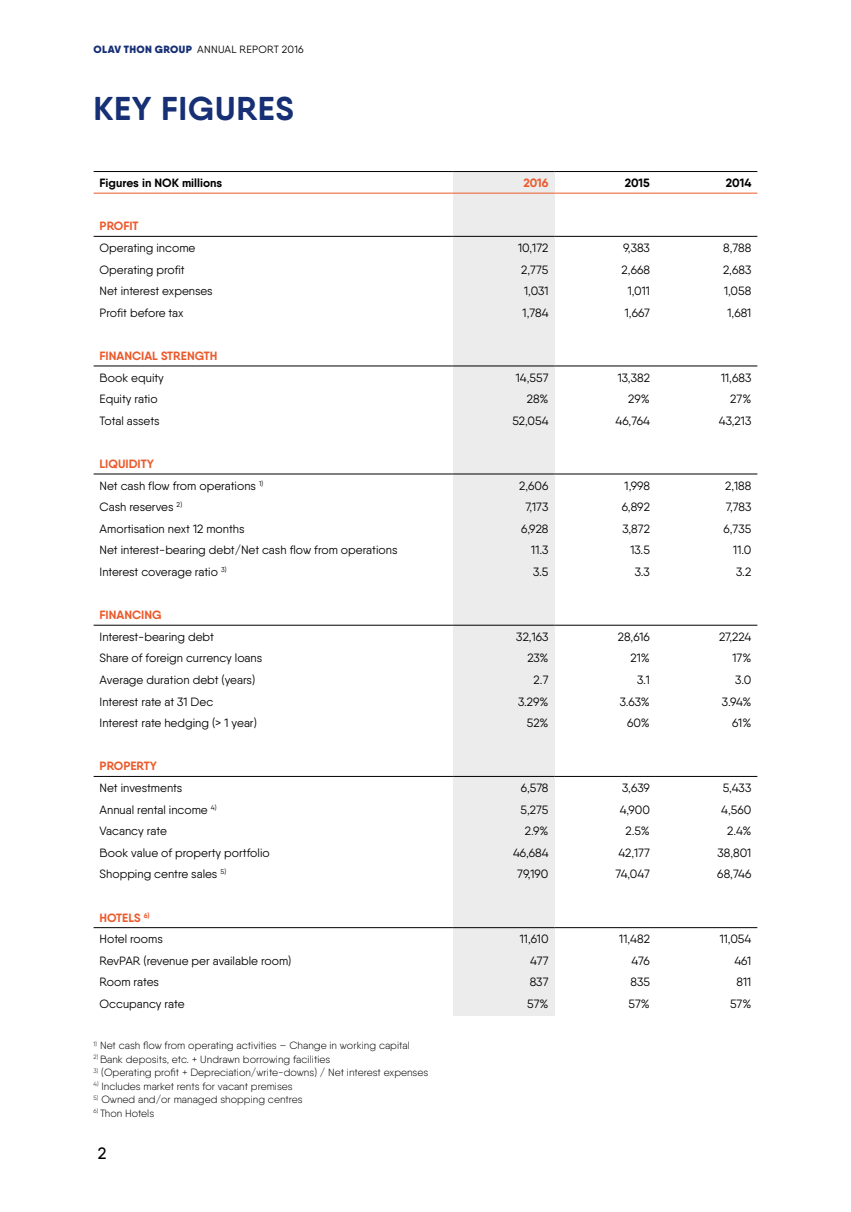
<style>
.page{position:relative;width:851px;height:1212px;background:#fff}
.page>*{position:absolute;margin:0;border:0;box-sizing:border-box;transform-origin:0 0}
.t1{font:700 33px "Qanelas Soft";letter-spacing:.02em;color:#162f75}
.t2{font:500 16.5px "Qanelas Soft";color:#000}
.t3{font:12px/21.6px "Qanelas Soft";color:#000}
.t4{font:700 12px "Qanelas Soft";color:#eb5a2c}
.t5{font:700 12px "Qanelas Soft";color:#000}
.t6{font:300 10.5px "Qanelas Soft";color:#000}
.t7{font:10.5px "Qanelas Soft";letter-spacing:.025em;color:#000}
.s1{font-weight:900;color:#162f75}
.s2{font-weight:700;color:#eb5a2c}
</style>
<div class="page">
<div style="left:453px;top:171px;width:101px;height:844px;background:#ececec"></div>
<hr style="left:94px;top:171px;width:359px;height:1px;background:#000">
<hr style="left:453px;top:171px;width:101px;height:1px;background:#000">
<hr style="left:554px;top:171px;width:102px;height:1px;background:#000">
<hr style="left:656px;top:171px;width:101px;height:1px;background:#000">
<hr style="left:94px;top:193px;width:359px;height:1px;background:#eb5a2c">
<hr style="left:453px;top:193px;width:101px;height:1px;background:#eb5a2c">
<hr style="left:554px;top:193px;width:102px;height:1px;background:#eb5a2c">
<hr style="left:656px;top:193px;width:101px;height:1px;background:#eb5a2c">
<hr style="left:453px;top:366px;width:101px;height:1px;background:#000">
<hr style="left:554px;top:366px;width:102px;height:1px;background:#000">
<hr style="left:656px;top:366px;width:101px;height:1px;background:#000">
<hr style="left:94px;top:366px;width:359px;height:1px;background:#000">
<hr style="left:94px;top:474px;width:359px;height:1px;background:#000">
<hr style="left:453px;top:474px;width:101px;height:1px;background:#000">
<hr style="left:554px;top:474px;width:102px;height:1px;background:#000">
<hr style="left:656px;top:474px;width:101px;height:1px;background:#000">
<hr style="left:94px;top:625px;width:359px;height:1px;background:#000">
<hr style="left:453px;top:625px;width:101px;height:1px;background:#000">
<hr style="left:554px;top:625px;width:102px;height:1px;background:#000">
<hr style="left:656px;top:625px;width:101px;height:1px;background:#000">
<hr style="left:94px;top:776px;width:359px;height:1px;background:#000">
<hr style="left:453px;top:776px;width:101px;height:1px;background:#000">
<hr style="left:554px;top:776px;width:102px;height:1px;background:#000">
<hr style="left:656px;top:776px;width:101px;height:1px;background:#000">
<hr style="left:94px;top:927px;width:359px;height:1px;background:#000">
<hr style="left:453px;top:927px;width:101px;height:1px;background:#000">
<hr style="left:554px;top:927px;width:102px;height:1px;background:#000">
<hr style="left:656px;top:927px;width:101px;height:1px;background:#000">
<hr style="left:94px;top:236px;width:359px;height:1px;background:#000">
<hr style="left:453px;top:236px;width:101px;height:1px;background:#000">
<hr style="left:554px;top:236px;width:102px;height:1px;background:#000">
<hr style="left:656px;top:236px;width:101px;height:1px;background:#000">
<p class="t7" style="left:94px;top:43px;width:212px"><span class="s1">OLAV THON GROUP</span> ANNUAL REPORT 2016</p>
<h1 class="t1" style="left:94px;top:88px;width:201px">KEY FIGURES</h1>
<p class="t5" style="left:100px;top:175px;width:124px">Figures in NOK millions</p>
<p class="t4" style="left:523px;top:175px;width:27px">2016</p>
<p class="t5" style="left:624px;top:175px;width:27px">2015</p>
<p class="t5" style="left:725px;top:175px;width:27px">2014</p>
<p class="t4" style="left:100px;top:219px;width:40px">PROFIT</p>
<p class="t3" style="left:100px;top:237px;width:97px">Operating income</p>
<p class="t3" style="left:518px;top:237px;width:32px">10,172</p>
<p class="t3" style="left:623px;top:237px;width:28px">9,383</p>
<p class="t3" style="left:723px;top:237px;width:30px">8,788</p>
<p class="t3" style="left:100px;top:258px;width:87px">Operating profit</p>
<p class="t3" style="left:521px;top:258px;width:29px">2,775</p>
<p class="t3" style="left:621px;top:258px;width:30px">2,668</p>
<p class="t3" style="left:722px;top:258px;width:30px">2,683</p>
<p class="t3" style="left:100px;top:280px;width:115px">Net interest expenses</p>
<p class="t3" style="left:524px;top:280px;width:26px">1,031</p>
<p class="t3" style="left:627px;top:280px;width:24px">1,011</p>
<p class="t3" style="left:724px;top:280px;width:29px">1,058</p>
<p class="t3" style="left:100px;top:302px;width:86px">Profit before tax</p>
<p class="t3" style="left:522px;top:302px;width:27px">1,784</p>
<p class="t3" style="left:624px;top:302px;width:27px">1,667</p>
<p class="t3" style="left:727px;top:302px;width:25px">1,681</p>
<p class="t4" style="left:100px;top:348px;width:119px">FINANCIAL STRENGTH</p>
<p class="t3" style="left:100px;top:366px;width:66px">Book equity</p>
<p class="t3" style="left:516px;top:366px;width:34px">14,557</p>
<p class="t3" style="left:617px;top:366px;width:34px">13,382</p>
<p class="t3" style="left:721px;top:366px;width:32px">11,683</p>
<p class="t3" style="left:100px;top:388px;width:60px">Equity ratio</p>
<p class="t3" style="left:527px;top:388px;width:23px">28%</p>
<p class="t3" style="left:628px;top:388px;width:23px">29%</p>
<p class="t3" style="left:730px;top:388px;width:23px">27%</p>
<p class="t3" style="left:100px;top:410px;width:61px">Total assets</p>
<p class="t3" style="left:512px;top:410px;width:38px">52,054</p>
<p class="t3" style="left:615px;top:410px;width:36px">46,764</p>
<p class="t3" style="left:718px;top:410px;width:34px">43,213</p>
<p class="t3" style="left:100px;top:453px;width:165px"><span class="s2">LIQUIDITY<br></span>Net cash flow from operations <sup>1)</sup></p>
<p class="t3" style="left:519px;top:474px;width:31px">2,606</p>
<p class="t3" style="left:624px;top:474px;width:27px">1,998</p>
<p class="t3" style="left:725px;top:474px;width:28px">2,188</p>
<p class="t3" style="left:100px;top:496px;width:84px">Cash reserves <sup>2)</sup></p>
<p class="t3" style="left:525px;top:496px;width:25px">7,173</p>
<p class="t3" style="left:621px;top:496px;width:30px">6,892</p>
<p class="t3" style="left:725px;top:496px;width:27px">7,783</p>
<p class="t3" style="left:100px;top:518px;width:146px">Amortisation next 12 months</p>
<p class="t3" style="left:521px;top:518px;width:29px">6,928</p>
<p class="t3" style="left:622px;top:518px;width:29px">3,872</p>
<p class="t3" style="left:723px;top:518px;width:29px">6,735</p>
<p class="t3" style="left:100px;top:539px;width:299px">Net interest-bearing debt/Net cash flow from operations</p>
<p class="t3" style="left:531px;top:539px;width:19px">11.3</p>
<p class="t3" style="left:630px;top:539px;width:21px">13.5</p>
<p class="t3" style="left:733px;top:539px;width:20px">11.0</p>
<p class="t3" style="left:100px;top:561px;width:128px">Interest coverage ratio <sup>3)</sup></p>
<p class="t3" style="left:533px;top:561px;width:17px">3.5</p>
<p class="t3" style="left:634px;top:561px;width:17px">3.3</p>
<p class="t3" style="left:736px;top:561px;width:17px">3.2</p>
<p class="t4" style="left:100px;top:607px;width:63px">FINANCING</p>
<p class="t3" style="left:100px;top:626px;width:116px">Interest-bearing debt</p>
<p class="t3" style="left:516px;top:626px;width:34px">32,163</p>
<p class="t3" style="left:617px;top:626px;width:34px">28,616</p>
<p class="t3" style="left:719px;top:626px;width:34px">27,224</p>
<p class="t3" style="left:100px;top:647px;width:164px">Share of foreign currency loans</p>
<p class="t3" style="left:527px;top:647px;width:23px">23%</p>
<p class="t3" style="left:630px;top:647px;width:21px">21%</p>
<p class="t3" style="left:732px;top:647px;width:20px">17%</p>
<p class="t3" style="left:100px;top:669px;width:157px">Average duration debt (years)</p>
<p class="t3" style="left:533px;top:669px;width:16px">2.7</p>
<p class="t3" style="left:637px;top:669px;width:14px">3.1</p>
<p class="t3" style="left:735px;top:669px;width:18px">3.0</p>
<p class="t3" style="left:100px;top:690px;width:115px">Interest rate at 31 Dec</p>
<p class="t3" style="left:518px;top:690px;width:32px">3.29%</p>
<p class="t3" style="left:619px;top:690px;width:32px">3.63%</p>
<p class="t3" style="left:721px;top:690px;width:31px">3.94%</p>
<p class="t3" style="left:100px;top:712px;width:159px">Interest rate hedging (&gt; 1 year)</p>
<p class="t3" style="left:527px;top:712px;width:23px">52%</p>
<p class="t3" style="left:627px;top:712px;width:24px">60%</p>
<p class="t3" style="left:732px;top:712px;width:21px">61%</p>
<p class="t4" style="left:100px;top:759px;width:59px">PROPERTY</p>
<p class="t3" style="left:100px;top:777px;width:84px">Net investments</p>
<p class="t3" style="left:521px;top:777px;width:29px">6,578</p>
<p class="t3" style="left:622px;top:777px;width:29px">3,639</p>
<p class="t3" style="left:722px;top:777px;width:30px">5,433</p>
<p class="t3" style="left:100px;top:798px;width:118px">Annual rental income <sup>4)</sup></p>
<p class="t3" style="left:520px;top:798px;width:29px">5,275</p>
<p class="t3" style="left:619px;top:798px;width:32px">4,900</p>
<p class="t3" style="left:721px;top:798px;width:32px">4,560</p>
<p class="t3" style="left:100px;top:820px;width:69px">Vacancy rate</p>
<p class="t3" style="left:525px;top:820px;width:25px">2.9%</p>
<p class="t3" style="left:625px;top:820px;width:26px">2.5%</p>
<p class="t3" style="left:727px;top:820px;width:26px">2.4%</p>
<p class="t3" style="left:100px;top:842px;width:172px">Book value of property portfolio</p>
<p class="t3" style="left:513px;top:842px;width:37px">46,684</p>
<p class="t3" style="left:618px;top:842px;width:33px">42,177</p>
<p class="t3" style="left:717px;top:842px;width:35px">38,801</p>
<p class="t3" style="left:100px;top:863px;width:128px">Shopping centre sales <sup>5)</sup></p>
<p class="t3" style="left:517px;top:863px;width:33px">79,190</p>
<p class="t3" style="left:615px;top:863px;width:36px">74,047</p>
<p class="t3" style="left:717px;top:863px;width:36px">68,746</p>
<p class="t3" style="left:100px;top:906px;width:65px"><span class="s2">HOTELS</span> <sup>6)<br></sup>Hotel rooms</p>
<p class="t3" style="left:519px;top:928px;width:30px">11,610</p>
<p class="t3" style="left:619px;top:928px;width:32px">11,482</p>
<p class="t3" style="left:719px;top:928px;width:33px">11,054</p>
<p class="t3" style="left:100px;top:950px;width:193px">RevPAR (revenue per available room)</p>
<p class="t3" style="left:530px;top:950px;width:20px">477</p>
<p class="t3" style="left:631px;top:950px;width:20px">476</p>
<p class="t3" style="left:734px;top:950px;width:19px">461</p>
<p class="t3" style="left:100px;top:971px;width:61px">Room rates</p>
<p class="t3" style="left:529px;top:971px;width:20px">837</p>
<p class="t3" style="left:630px;top:971px;width:21px">835</p>
<p class="t3" style="left:736px;top:971px;width:16px">811</p>
<p class="t3" style="left:100px;top:993px;width:86px">Occupancy rate</p>
<p class="t3" style="left:527px;top:993px;width:23px">57%</p>
<p class="t3" style="left:628px;top:993px;width:23px">57%</p>
<p class="t3" style="left:730px;top:993px;width:23px">57%</p>
<p class="t6" style="left:94px;top:1039px;width:318px"><sup>1)</sup> Net cash flow from operating activities – Change in working capital</p>
<p class="t6" style="left:94px;top:1052px;width:238px"><sup>2)</sup> Bank deposits, etc. + Undrawn borrowing facilities</p>
<p class="t6" style="left:94px;top:1066px;width:336px"><sup>3)</sup> (Operating profit + Depreciation/write-downs) / Net interest expenses</p>
<p class="t6" style="left:94px;top:1079px;width:200px"><sup>4)</sup> Includes market rents for vacant premises</p>
<p class="t6" style="left:94px;top:1093px;width:211px"><sup>5)</sup> Owned and/or managed shopping centres</p>
<p class="t6" style="left:94px;top:1106px;width:62px"><sup>6)</sup> Thon Hotels</p>
<h2 class="t2" style="left:98px;top:1143px;width:10px">2</h2>
</div>
